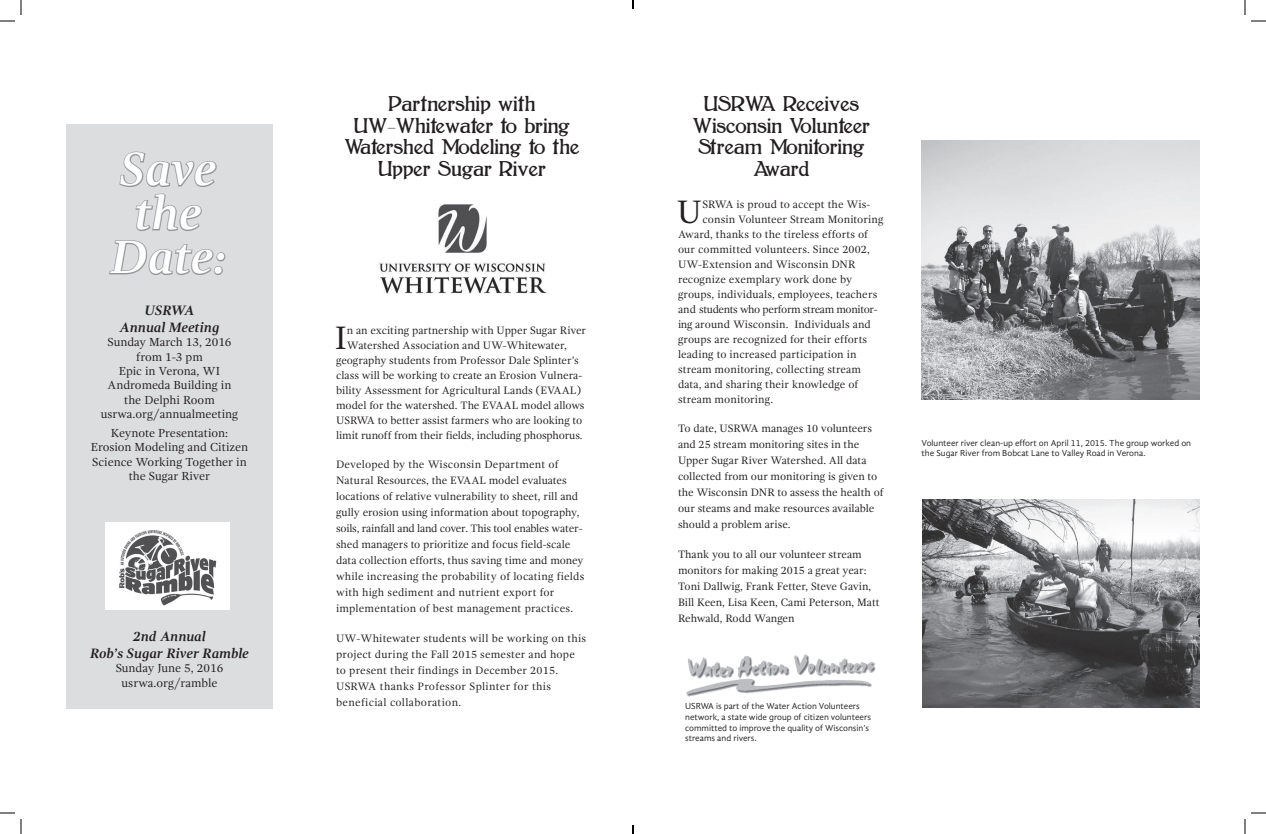
<style>
.page{position:relative;width:1266px;height:834px;background:#fff}
.page>*{position:absolute;margin:0;border:0;box-sizing:border-box;transform-origin:0 0}
.t1{font:italic 700 48px/44px "Gandhi Serif";color:#fff;text-align:center}
.t2{font:33.4px "Gandhi Serif";color:#231f20}
.t3{font:18px/21.6px "Bolton";color:#231f20;text-align:center}
.t4{font:italic 700 14px/16.8px "Gandhi Serif";color:#231f20;text-align:center}
.t5{font:12px/14.4px "Gandhi Serif";color:#231f20;text-align:center}
.t6{font:11px/16px "Gandhi Serif";color:#231f20}
.t7{font:11px/16px "Gandhi Serif";letter-spacing:.02em;color:#231f20}
.t8{font:11px "Gandhi Serif";letter-spacing:-.03em;color:#231f20}
.t9{font:9px/10.8px "Gandhi Sans";color:#231f20}
</style>
<div class="page">
<div style="left:66px;top:125px;width:207px;height:584px;background:#dcdddf"></div>
<img style="left:378px;top:204px;width:170px;height:90px">
<img style="left:922px;top:140px;width:278px;height:260px">
<img style="left:922px;top:499px;width:278px;height:209px">
<img style="left:686px;top:654px;width:190px;height:43px">
<div style="left:106px;top:522px;width:124px;height:88px;background:#fff"></div>
<img style="left:119px;top:531px;width:98px;height:75px">
<svg style="left:119px;top:151px;width:98px;height:80px"></svg>
<svg style="left:109px;top:240px;width:117px;height:35px"></svg>
<svg style="left:0;top:0;width:22px;height:22px"></svg>
<svg style="left:0;top:812px;width:22px;height:22px"></svg>
<svg style="left:1244px;top:0;width:22px;height:22px"></svg>
<svg style="left:1244px;top:812px;width:22px;height:22px"></svg>
<svg style="left:632px;top:0;width:2px;height:9px"></svg>
<svg style="left:632px;top:825px;width:2px;height:9px"></svg>
<h1 class="t1" style="left:111px;top:147px;width:116px">Save the<br>Date:</h1>
<p class="t4" style="left:120px;top:302px;width:101px">USRWA<br>Annual Meeting</p>
<p class="t5" style="left:101px;top:335px;width:139px">Sunday March 13, 2016 from 1-3 pm<br>Epic in Verona, WI<br>Andromeda Building in the Delphi Room usrwa.org/annualmeeting</p>
<p class="t5" style="left:91px;top:426px;width:159px">Keynote Presentation:<br>Erosion Modeling and Citizen<br>Science Working Together in the Sugar River</p>
<p class="t4" style="left:90px;top:628px;width:160px">2nd Annual<br>Rob’s Sugar River Ramble</p>
<p class="t5" style="left:116px;top:661px;width:109px">Sunday June 5, 2016 usrwa.org/ramble</p>
<h3 class="t3" style="left:344px;top:94px;width:237px">Partnership with<br>UW-Whitewater to bring<br>Watershed Modeling to the<br>Upper Sugar River</h3>
<h2 class="t2" style="left:335px;top:319px;width:14px">I</h2>
<p class="t6" style="left:347px;top:322px;width:241px">n an exciting partnership with Upper Sugar River</p>
<p class="t6" style="left:347px;top:337px;width:222px">Watershed Association and UW-Whitewater,</p>
<p class="t6" style="left:336px;top:352px;width:244px">geography students from Professor Dale Splinter’s</p>
<p class="t6" style="left:336px;top:367px;width:248px">class will be working to create an Erosion Vulnera-</p>
<p class="t6" style="left:336px;top:382px;width:247px">bility Assessment for Agricultural Lands (EVAAL)</p>
<p class="t6" style="left:336px;top:397px;width:250px">model for the watershed. The EVAAL model allows</p>
<p class="t6" style="left:336px;top:412px;width:248px">USRWA to better assist farmers who are looking to</p>
<p class="t6" style="left:336px;top:427px;width:248px">limit runoff from their fields, including phosphorus.</p>
<p class="t6" style="left:336px;top:456px;width:250px">Developed by the Wisconsin Department of Natural Resources, the EVAAL model evaluates locations of relative vulnerability to sheet, rill and gully erosion using information about topography, soils, rainfall and land cover. This tool enables water&shy;shed managers to prioritize and focus field-scale data collection efforts, thus saving time and money while increasing the probability of locating fields with high sediment and nutrient export for implementation of best management practices.</p>
<p class="t7" style="left:336px;top:630px;width:252px">UW-Whitewater students will be working on this project during the Fall 2015 semester and hope to present their findings in December 2015.<br>USRWA thanks Professor Splinter for this beneficial collaboration.</p>
<h3 class="t3" style="left:693px;top:94px;width:179px">USRWA Receives<br>Wisconsin Volunteer<br>Stream Monitoring<br>Award</h3>
<h2 class="t2" style="left:677px;top:193px;width:27px">U</h2>
<p class="t6" style="left:703px;top:196px;width:169px">SRWA is proud to accept the Wis-</p>
<p class="t6" style="left:703px;top:211px;width:183px">consin Volunteer Stream Monitoring</p>
<p class="t6" style="left:678px;top:226px;width:192px">Award, thanks to the tireless efforts of</p>
<p class="t6" style="left:678px;top:241px;width:193px">our committed volunteers. Since 2002,</p>
<p class="t6" style="left:678px;top:256px;width:179px">UW-Extension and Wisconsin DNR</p>
<p class="t6" style="left:678px;top:271px;width:176px">recognize exemplary work done by</p>
<p class="t6" style="left:678px;top:286px;width:201px">groups, individuals, employees, teachers</p>
<p class="t8" style="left:678px;top:303px;width:201px">and students who perform stream monitor-</p>
<p class="t6" style="left:678px;top:316px;width:194px">ing around Wisconsin. Individuals and</p>
<p class="t6" style="left:678px;top:331px;width:191px">groups are recognized for their efforts</p>
<p class="t6" style="left:678px;top:346px;width:180px">leading to increased participation in</p>
<p class="t6" style="left:678px;top:361px;width:185px">stream monitoring, collecting stream</p>
<p class="t6" style="left:678px;top:376px;width:182px">data, and sharing their knowledge of</p>
<p class="t6" style="left:678px;top:391px;width:97px">stream monitoring.</p>
<p class="t6" style="left:678px;top:421px;width:207px">To date, USRWA manages 10 volunteers and 25 stream monitoring sites in the Upper Sugar River Watershed. All data collected from our monitoring is given to the Wisconsin DNR to assess the health of our steams and make resources available should a problem arise.</p>
<p class="t6" style="left:678px;top:546px;width:203px">Thank you to all our volunteer stream monitors for making 2015 a great year:<br>Toni Dallwig, Frank Fetter, Steve Gavin, Bill Keen, Lisa Keen, Cami Peterson, Matt Rehwald, Rodd Wangen</p>
<p class="t9" style="left:685px;top:701px;width:187px">USRWA is part of the Water Action Volunteers network, a state wide group of citizen volunteers committed to improve the quality of Wisconsin’s streams and rivers.</p>
<p class="t9" style="left:922px;top:437px;width:271px">Volunteer river clean-up effort on April 11, 2015. The group worked on the Sugar River from Bobcat Lane to Valley Road in Verona.</p>
</div>
